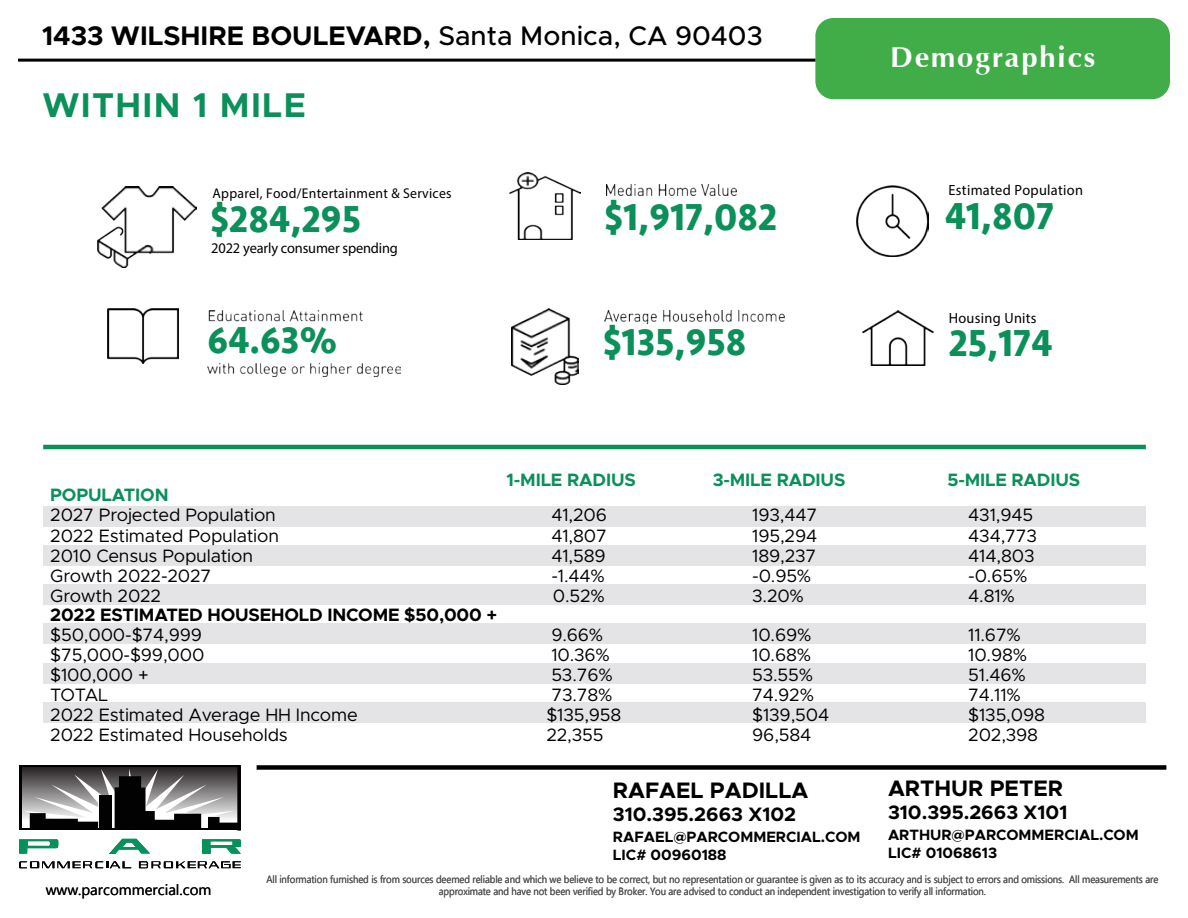
<style>
.page{position:relative;width:1188px;height:918px;background:#fff}
.page>*{position:absolute;margin:0;border:0;box-sizing:border-box;transform-origin:0 0}
.t1{font:45px "Iris UPC Bold";letter-spacing:.04em;color:#fff}
.t2{font:700 38.7px "Seravek";color:#0b9059}
.t3{font:700 34.5px "Metropolis";letter-spacing:.04em;color:#0b9059}
.t4{font:700 27px "Metropolis";color:#000}
.t5{font:700 22.5px "Metropolis";color:#000}
.t6{font:700 19.5px "Metropolis";color:#000}
.t7{font:18px "Metropolis";letter-spacing:-.01em;color:#000}
.t8{font:700 18px "Metropolis";letter-spacing:-.01em;color:#0b9059}
.t9{font:700 18px "Metropolis";letter-spacing:-.01em;color:#000}
.t10{font:700 15px/18px "Metropolis";color:#000}
.t11{font:15px "Microsoft Tai Le";color:#000}
.t12{font:14.85px "Segoe UI";letter-spacing:.02em;color:#000}
.t13{font:14.85px "Segoe UI";letter-spacing:-.01em;color:#000}
.t14{font:14.1px "Segoe UI";letter-spacing:.02em;color:#000}
.t15{font:10.5px "Microsoft New Tai Lue";letter-spacing:-.01em;color:#545456;scale:.91 1}
.s1{font-weight:500}
</style>
<div class="page">
<img style="left:862px;top:311px;width:72px;height:54px">
<img style="left:509px;top:173px;width:72px;height:66px">
<img style="left:857px;top:186px;width:71px;height:71px">
<img style="left:607px;top:185px;width:129px;height:10px">
<img style="left:512px;top:308px;width:67px;height:77px">
<img style="left:604px;top:311px;width:180px;height:13px">
<img style="left:207px;top:310px;width:193px;height:67px">
<img style="left:108px;top:308px;width:71px;height:55px">
<img style="left:97px;top:186px;width:99px;height:81px">
<div style="left:43px;top:506px;width:1103px;height:21px;background:#dedde0"></div>
<div style="left:43px;top:545px;width:1103px;height:21px;background:#dedde0"></div>
<div style="left:43px;top:585px;width:1103px;height:20px;background:#dedde0"></div>
<div style="left:43px;top:623px;width:1103px;height:21px;background:#dedde0"></div>
<div style="left:43px;top:663px;width:1103px;height:20px;background:#dedde0"></div>
<div style="left:43px;top:702px;width:1103px;height:21px;background:#dedde0"></div>
<hr style="left:19px;top:828px;width:221px;height:2px;background:#020202">
<hr style="left:19px;top:765px;width:3px;height:63px;background:#020202">
<hr style="left:19px;top:765px;width:221px;height:2px;background:#020202">
<svg style="left:23px;top:765px;width:218px;height:65px"></svg>
<svg style="left:19px;top:839px;width:39px;height:15px"></svg>
<svg style="left:109px;top:839px;width:41px;height:15px"></svg>
<svg style="left:202px;top:839px;width:39px;height:15px"></svg>
<svg style="left:19px;top:861px;width:112px;height:7px"></svg>
<svg style="left:139px;top:861px;width:102px;height:7px"></svg>
<div style="left:257px;top:765px;width:909px;height:5px;background:#000"></div>
<div style="left:815px;top:18px;width:355px;height:81px;background:#41ad49;border-radius:18px"></div>
<hr style="left:18px;top:59px;width:797px;height:3px;background:#000">
<hr style="left:43px;top:445px;width:1103px;height:4px;background:#0b9059">
<h3 class="t4" style="left:42px;top:19px;width:722px">1433 WILSHIRE BOULEVARD, <span class="s1">Santa Monica, CA 90403</span></h3>
<h3 class="t3" style="left:42px;top:83px;width:265px">WITHIN 1 MILE</h3>
<p class="t14" style="left:213px;top:184px;width:241px">Apparel, Food/Entertainment &amp; Services</p>
<h2 class="t2" style="left:210px;top:188px;width:152px">$284,295</h2>
<h2 class="t2" style="left:604px;top:186px;width:175px">$1,917,082</h2>
<p class="t13" style="left:211px;top:239px;width:188px">2022 yearly consumer spending</p>
<h1 class="t1" style="left:890px;top:29px;width:207px">Demographics</h1>
<p class="t12" style="left:949px;top:181px;width:136px">Estimated Population</p>
<h2 class="t2" style="left:945px;top:185px;width:111px">41,807</h2>
<p class="t12" style="left:949px;top:309px;width:89px">Housing Units</p>
<h2 class="t2" style="left:603px;top:311px;width:145px">$135,958</h2>
<h2 class="t2" style="left:207px;top:309px;width:131px">64.63%</h2>
<h2 class="t2" style="left:949px;top:312px;width:105px">25,174</h2>
<p class="t8" style="left:507px;top:468px;width:131px">1-MILE RADIUS</p>
<p class="t8" style="left:713px;top:468px;width:134px">3-MILE RADIUS</p>
<p class="t8" style="left:947px;top:468px;width:134px">5-MILE RADIUS</p>
<p class="t8" style="left:50px;top:483px;width:120px">POPULATION</p>
<p class="t7" style="left:50px;top:504px;width:227px">2027 Projected Population</p>
<p class="t7" style="left:551px;top:504px;width:57px">41,206</p>
<p class="t7" style="left:752px;top:504px;width:67px">193,447</p>
<p class="t7" style="left:968px;top:504px;width:66px">431,945</p>
<p class="t7" style="left:50px;top:525px;width:230px">2022 Estimated Population</p>
<p class="t7" style="left:551px;top:525px;width:57px">41,807</p>
<p class="t7" style="left:752px;top:525px;width:67px">195,294</p>
<p class="t7" style="left:968px;top:525px;width:70px">434,773</p>
<p class="t7" style="left:50px;top:544px;width:204px">2010 Census Population</p>
<p class="t7" style="left:551px;top:544px;width:56px">41,589</p>
<p class="t7" style="left:752px;top:544px;width:66px">189,237</p>
<p class="t7" style="left:968px;top:544px;width:68px">414,803</p>
<p class="t7" style="left:50px;top:564px;width:163px">Growth 2022-2027</p>
<p class="t7" style="left:551px;top:564px;width:55px">-1.44%</p>
<p class="t7" style="left:752px;top:564px;width:61px">-0.95%</p>
<p class="t7" style="left:968px;top:564px;width:61px">-0.65%</p>
<p class="t7" style="left:50px;top:584px;width:112px">Growth 2022</p>
<p class="t7" style="left:553px;top:584px;width:53px">0.52%</p>
<p class="t7" style="left:752px;top:584px;width:53px">3.20%</p>
<p class="t7" style="left:968px;top:584px;width:48px">4.81%</p>
<p class="t9" style="left:50px;top:604px;width:449px">2022 ESTIMATED HOUSEHOLD INCOME $50,000 +</p>
<p class="t7" style="left:50px;top:624px;width:153px">$50,000-$74,999</p>
<p class="t7" style="left:551px;top:624px;width:53px">9.66%</p>
<p class="t7" style="left:752px;top:624px;width:61px">10.69%</p>
<p class="t7" style="left:968px;top:624px;width:54px">11.67%</p>
<p class="t7" style="left:50px;top:644px;width:156px">$75,000-$99,000</p>
<p class="t7" style="left:551px;top:644px;width:60px">10.36%</p>
<p class="t7" style="left:752px;top:644px;width:60px">10.68%</p>
<p class="t7" style="left:968px;top:644px;width:60px">10.98%</p>
<p class="t7" style="left:50px;top:664px;width:100px">$100,000 +</p>
<p class="t7" style="left:551px;top:664px;width:63px">53.76%</p>
<p class="t7" style="left:752px;top:664px;width:62px">53.55%</p>
<p class="t7" style="left:968px;top:664px;width:59px">51.46%</p>
<p class="t7" style="left:50px;top:684px;width:60px">TOTAL</p>
<p class="t7" style="left:551px;top:684px;width:63px">73.78%</p>
<p class="t7" style="left:752px;top:684px;width:63px">74.92%</p>
<p class="t7" style="left:968px;top:684px;width:54px">74.11%</p>
<p class="t7" style="left:50px;top:703px;width:309px">2022 Estimated Average HH Income</p>
<p class="t7" style="left:546px;top:703px;width:77px">$135,958</p>
<p class="t7" style="left:752px;top:703px;width:79px">$139,504</p>
<p class="t7" style="left:968px;top:703px;width:78px">$135,098</p>
<p class="t7" style="left:50px;top:723px;width:239px">2022 Estimated Households</p>
<p class="t7" style="left:546px;top:723px;width:59px">22,355</p>
<p class="t7" style="left:752px;top:723px;width:61px">96,584</p>
<p class="t7" style="left:968px;top:723px;width:71px">202,398</p>
<p class="t5" style="left:613px;top:776px;width:197px">RAFAEL PADILLA</p>
<p class="t6" style="left:613px;top:802px;width:185px">310.395.2663 X102</p>
<p class="t10" style="left:613px;top:828px;width:249px">RAFAEL@PARCOMMERCIAL.COM<br>LIC# 00960188</p>
<p class="t5" style="left:888px;top:774px;width:177px">ARTHUR PETER</p>
<p class="t6" style="left:888px;top:800px;width:181px">310.395.2663 X101</p>
<p class="t10" style="left:888px;top:826px;width:252px">ARTHUR@PARCOMMERCIAL.COM<br>LIC# 01068613</p>
<p class="t15" style="left:266px;top:873px;width:982px">All information furnished is from sources deemed reliable and which we believe to be correct, but no representation or guarantee is given as to its accuracy and is subject to errors and omissions. All measurements are</p>
<p class="t11" style="left:46px;top:881px;width:167px">www.parcommercial.com</p>
<p class="t15" style="left:439px;top:886px;width:603px">approximate and have not been verified by Broker. You are advised to conduct an independent investigation to verify all information.</p>
</div>
